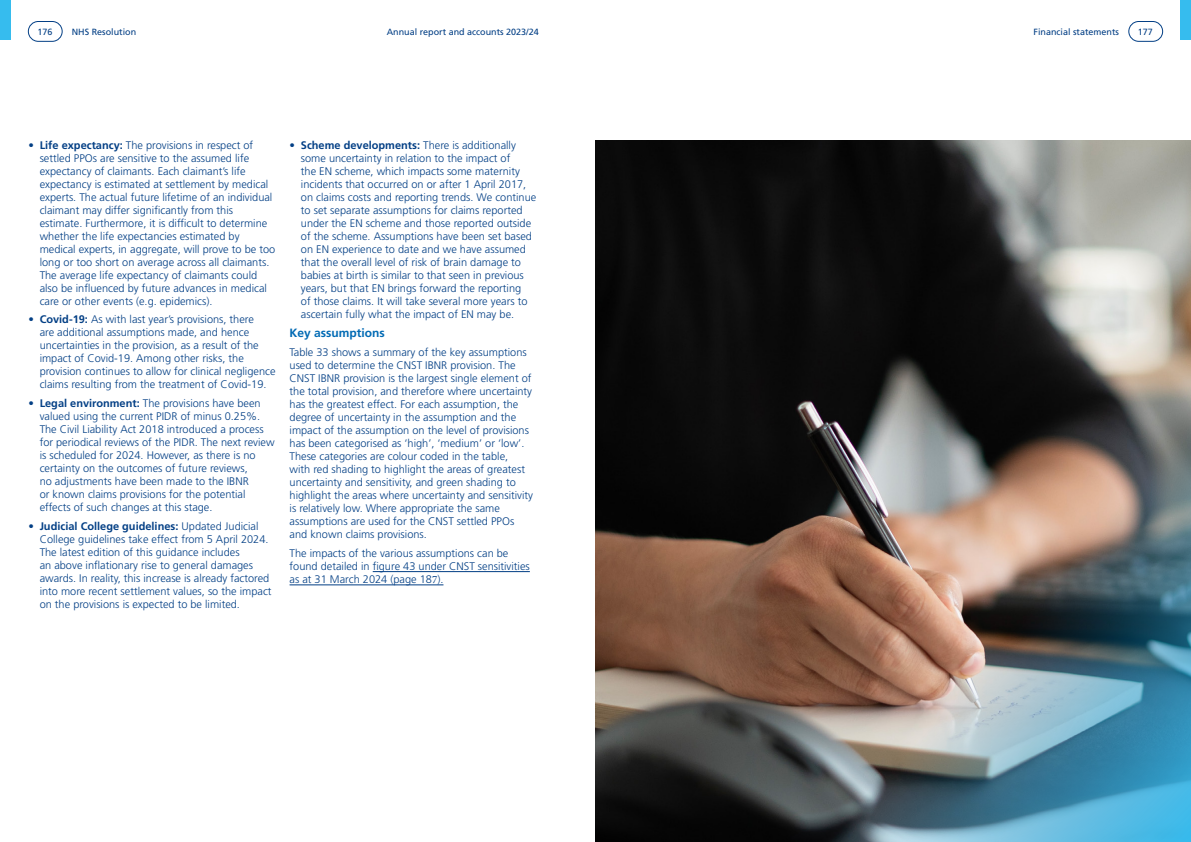
<style>
.page{position:relative;width:1191px;height:842px;background:#fff}
.page>*{position:absolute;margin:0;border:0;box-sizing:border-box;transform-origin:0 0}
.Body_copy{font:700 12px "Frutiger LT Std";color:#006ab4}
.Body_Copy_Bullets{font:300 11px/13px "Frutiger LT Std";color:#033f85}
.Body_copy-2{font:300 11px/13px "Frutiger LT Std";color:#033f85}
.t1{font:9px "Frutiger LT Std";color:#033f85}
.s1{font-weight:700}
.s2{font-family:"Minion Pro";font-weight:400}
</style>
<div class="page">
<img style="left:595px;top:140px;width:596px;height:702px">
<img style="left:712px;top:408px;width:479px;height:434px">
<div style="left:28px;top:21px;width:35px;height:21px;border:1px solid #033f85;border-radius:10px"></div>
<div style="left:1128px;top:21px;width:35px;height:21px;border:1px solid #033f85;border-radius:10px"></div>
<div style="left:0;top:0;width:11px;height:40px;background:#36bcee"></div>
<div style="left:1179px;top:0;width:12px;height:40px;background:#36bcee"></div>
<hr style="left:373px;top:571px;width:157px;height:1px;background:#033f85">
<hr style="left:289px;top:585px;width:154px;height:1px;background:#033f85">
<p class="t1" style="left:38px;top:26px;width:17px">176</p>
<p class="t1" style="left:72px;top:27px;width:66px">NHS Resolution</p>
<p class="t1" style="left:387px;top:26px;width:154px">Annual report and accounts 2023/24</p>
<p class="t1" style="left:1033px;top:26px;width:87px">Financial statements</p>
<p class="t1" style="left:1138px;top:26px;width:17px">177</p>
<p class="Body_Copy_Bullets" style="left:40px;top:138px;width:237px;text-indent:-11px"><span class="s1">• Life expectancy:</span> The provisions in respect of settled PPOs are sensitive to the assumed life expectancy of claimants. Each claimant’s life expectancy is estimated at settlement by medical experts. The actual future lifetime of an individual claimant may differ significantly from this estimate. Furthermore, it is difficult to determine whether the life expectancies estimated by medical experts, in aggregate, will prove to be too long or too short on average across all claimants.<br>The average life expectancy of claimants could also be influenced by future advances in medical care or other events (e.g. epidemics).</p>
<p class="Body_Copy_Bullets" style="left:40px;top:313px;width:237px;text-indent:-11px"><span class="s1">• Covid-19:</span> As with last year’s provisions, there<br>are additional assumptions made, and hence uncertainties in the provision, as a result of the impact of Covid-19. Among other risks, the provision continues to allow for clinical negligence claims resulting from the treatment of Covid-19.</p>
<p class="Body_Copy_Bullets" style="left:40px;top:397px;width:236px;text-indent:-11px"><span class="s1">• Legal environment:</span> The provisions have been valued using the current PIDR of minus 0.25%.<br>The Civil Liability Act 2018 introduced a process for periodical reviews of the PIDR. The next review is scheduled for 2024. However, as there is no certainty on the outcomes of future reviews,<br>no adjustments have been made to the IBNR<br>or known claims provisions for the potential effects of such changes at this stage.</p>
<p class="Body_Copy_Bullets" style="left:40px;top:519px;width:233px;text-indent:-11px"><span class="s1">• Judicial College guidelines:</span> Updated Judicial College guidelines take effect from 5 April 2024.<br>The latest edition of this guidance includes<br>an above inflationary rise to general damages awards. In reality, this increase is already factored into more recent settlement values, so the impact on the provisions is expected to be limited.</p>
<p class="Body_Copy_Bullets" style="left:301px;top:138px;width:237px;text-indent:-11px"><span class="s1">• Scheme developments:</span> There is additionally some uncertainty in relation to the impact of<br>the EN scheme, which impacts some maternity incidents that occurred on or after 1 April 2017, on claims costs and reporting trends. We continue to set separate assumptions for claims reported under the EN scheme and those reported outside of the scheme. Assumptions have been set based on EN experience to date and we have assumed that the overall level of risk of brain damage to babies at birth is similar to that seen in previous years, but that EN brings forward the reporting<br>of those claims. It will take several more years to ascertain fully what the impact of EN may be.</p>
<p class="Body_copy" style="left:289px;top:326px;width:97px">Key assumptions</p>
<p class="Body_copy-2" style="left:289px;top:346px;width:245px">Table 33 shows a summary of the key assumptions used to determine the CNST IBNR provision. The CNST IBNR provision is the largest single element of the total provision, and therefore where uncertainty has the greatest effect. For each assumption, the degree of uncertainty in the assumption and the impact of the assumption on the level of provisions has been categorised as ‘high’, ‘medium’ or ‘low’.<br>These categories are colour coded in the table,<br>with red shading to highlight the areas of greatest uncertainty and sensitivity, and green shading to highlight the areas where uncertainty and sensitivity is relatively low. Where appropriate the same assumptions are used for the CNST settled PPOs and known claims provisions.</p>
<p class="Body_copy-2" style="left:289px;top:546px;width:242px">The impacts of the various assumptions can be found detailed in figure 43 under CNST sensitivities as at 31 March 2024 (page 18<span class="s2">7</span>).</p>
</div>
